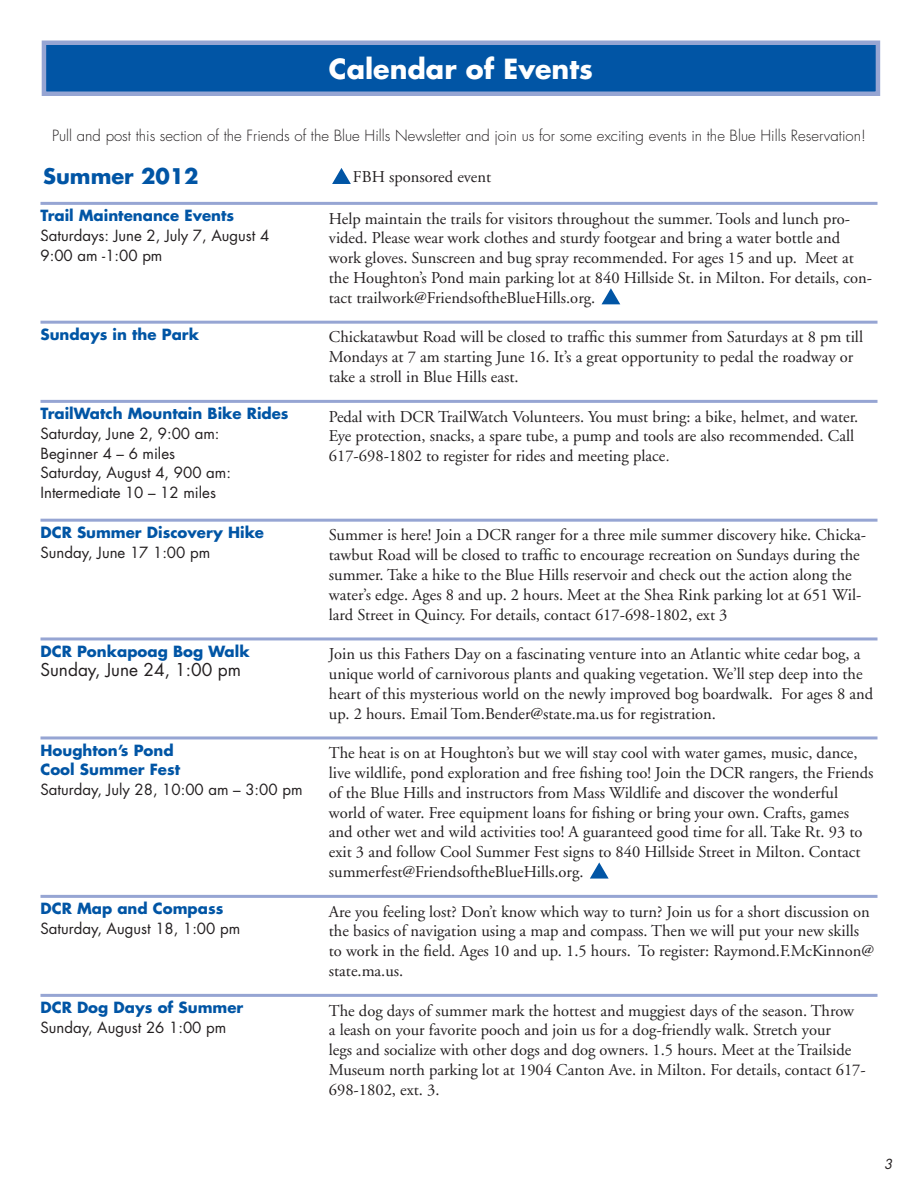
<style>
.page{position:relative;width:918px;height:1188px;background:#fff}
.page>*{position:absolute;margin:0;border:0;box-sizing:border-box;transform-origin:0 0}
.Heading_1{font:700 27px "Futura";color:#fff}
.Heading_1-2{font:700 21px "Futura";color:#0155a5}
.Calendar_date{font:17.25px "Futura";color:#231f20}
.Calendar_text{font:16.5px/19.8px "Adobe Garamond";color:#231f20}
.Calendar_date-2{font:15px/19.8px "Futura";color:#231f20}
.Calendar_Event{font:700 15px/19.8px "Futura";color:#0155a5}
.t1{font:300 15px "Futura";color:#231f20}
.t2{font:italic 13.5px "Futura";color:#231f20}
.s1{color:#0155a5}
.s2{font-style:italic}
</style>
<div class="page">
<hr style="left:40px;top:202px;width:838px;height:3px;background:#96a5d3">
<hr style="left:40px;top:321px;width:838px;height:3px;background:#96a5d3">
<hr style="left:40px;top:400px;width:838px;height:3px;background:#96a5d3">
<hr style="left:40px;top:519px;width:838px;height:3px;background:#96a5d3">
<hr style="left:40px;top:637px;width:838px;height:3px;background:#96a5d3">
<hr style="left:40px;top:736px;width:838px;height:3px;background:#96a5d3">
<hr style="left:40px;top:895px;width:838px;height:3px;background:#96a5d3">
<hr style="left:40px;top:994px;width:838px;height:3px;background:#96a5d3">
<div style="left:44px;top:43px;width:834px;height:51px;background:#0155a5"></div>
<div style="left:42px;top:40px;width:838px;height:56px;border:4px solid #96a5d3"></div>
<svg style="left:332px;top:168px;width:19px;height:16px"></svg>
<svg style="left:601px;top:288px;width:20px;height:17px"></svg>
<svg style="left:590px;top:862px;width:19px;height:17px"></svg>
<p class="Heading_1" style="left:329px;top:50px;width:266px">Calendar of Events</p>
<p class="t1" style="left:52px;top:126px;width:815px">Pull and post this section of the Friends of the Blue Hills Newsletter and join us for some exciting events in the Blue Hills Reservation!</p>
<p class="Heading_1-2" style="left:43px;top:161px;width:157px">Summer 2012</p>
<p class="Calendar_text" style="left:334px;top:168px;width:159px"><span class="s1">▲</span> FBH sponsored event</p>
<p class="Calendar_text" style="left:329px;top:209px;width:545px">Help maintain the trails for visitors throughout the summer. Tools and lunch pro&shy;vided. Please wear work clothes and sturdy footgear and bring a water bottle and work gloves. Sunscreen and bug spray recommended. For ages 15 and up. Meet at the Houghton’s Pond main parking lot at 840 Hillside St. in Milton. For details, con&shy;tact trailwork@FriendsoftheBlueHills.org. <span class="s1">▲</span></p>
<p class="Calendar_text" style="left:329px;top:328px;width:536px">Chickatawbut Road will be closed to traffic this summer from Saturdays at 8 pm till<br>Mondays at 7 am starting June 16. It’s a great opportunity to pedal the roadway or take a stroll in Blue Hills east.</p>
<p class="Calendar_text" style="left:329px;top:407px;width:531px">Pedal with DCR TrailWatch Volunteers. You must bring: a bike, helmet, and water.<br>Eye protection, snacks, a spare tube, a pump and tools are also recommended. Call<br>617-698-1802 to register for rides and meeting place<span class="s2">.</span></p>
<p class="Calendar_Event" style="left:40px;top:205px;width:195px">Trail Maintenance Events</p>
<p class="Calendar_date-2" style="left:40px;top:225px;width:230px">Saturdays: June 2, July 7, August 4<br>9:00 am -1:00 pm</p>
<p class="Calendar_Event" style="left:40px;top:324px;width:160px">Sundays in the Park</p>
<p class="Calendar_Event" style="left:40px;top:403px;width:250px">TrailWatch Mountain Bike Rides</p>
<p class="Calendar_date-2" style="left:40px;top:423px;width:192px">Saturday, June 2, 9:00 am:<br>Beginner 4 – 6 miles<br>Saturday, August 4, 900 am:<br>Intermediate 10 – 12 miles</p>
<p class="Calendar_Event" style="left:40px;top:522px;width:225px">DCR Summer Discovery Hike</p>
<p class="Calendar_date-2" style="left:40px;top:542px;width:171px">Sunday, June 17 1:00 pm</p>
<p class="Calendar_text" style="left:329px;top:526px;width:539px">Summer is here! Join a DCR ranger for a three mile summer discovery hike. Chicka&shy;tawbut Road will be closed to traffic to encourage recreation on Sundays during the summer. Take a hike to the Blue Hills reservoir and check out the action along the water’s edge. Ages 8 and up. 2 hours. Meet at the Shea Rink parking lot at 651 Wil&shy;lard Street in Quincy. For details, contact 617-698-1802, ext 3</p>
<p class="Calendar_text" style="left:329px;top:645px;width:546px">Join us this Fathers Day on a fascinating venture into an Atlantic white cedar bog, a unique world of carnivorous plants and quaking vegetation. We’ll step deep into the heart of this mysterious world on the newly improved bog boardwalk. For ages 8 and up. 2 hours. Email Tom.Bender@state.ma.us for registration.</p>
<p class="Calendar_text" style="left:329px;top:744px;width:546px">The heat is on at Houghton’s but we will stay cool with water games, music, dance, live wildlife, pond exploration and free fishing too! Join the DCR rangers, the Friends of the Blue Hills and instructors from Mass Wildlife and discover the wonderful world of water. Free equipment loans for fishing or bring your own. Crafts, games and other wet and wild activities too! A guaranteed good time for all. Take Rt. 93 to exit 3 and follow Cool Summer Fest signs to 840 Hillside Street in Milton. Contact summerfest@FriendsoftheBlueHills.org. <span class="s1">▲</span></p>
<p class="Calendar_text" style="left:329px;top:902px;width:547px">Are you feeling lost? Don’t know which way to turn? Join us for a short discussion on the basics of navigation using a map and compass. Then we will put your new skills to work in the field. Ages 10 and up. 1.5 hours. To register: Raymond.F.McKinnon@ state.ma.us.</p>
<p class="Calendar_text" style="left:329px;top:1001px;width:538px">The dog days of summer mark the hottest and muggiest days of the season. Throw<br>a leash on your favorite pooch and join us for a dog-friendly walk. Stretch your<br>legs and socialize with other dogs and dog owners. 1.5 hours. Meet at the Trailside Museum north parking lot at 1904 Canton Ave. in Milton. For details, contact 617- 698-1802, ext. 3.</p>
<p class="Calendar_Event" style="left:40px;top:641px;width:211px">DCR Ponkapoag Bog Walk</p>
<p class="Calendar_date" style="left:40px;top:658px;width:202px">Sunday, June 24, 1:00 pm</p>
<p class="Calendar_Event" style="left:40px;top:740px;width:141px">Houghton’s Pond<br>Cool Summer Fest</p>
<p class="Calendar_date-2" style="left:40px;top:780px;width:264px">Saturday, July 28, 10:00 am – 3:00 pm</p>
<p class="Calendar_Event" style="left:40px;top:898px;width:184px">DCR Map and Compass</p>
<p class="Calendar_date-2" style="left:40px;top:918px;width:201px">Saturday, August 18, 1:00 pm</p>
<p class="Calendar_Event" style="left:40px;top:997px;width:204px">DCR Dog Days of Summer</p>
<p class="Calendar_date-2" style="left:40px;top:1017px;width:187px">Sunday, August 26 1:00 pm</p>
<p class="t2" style="left:884px;top:1154px;width:10px">3</p>
</div>
